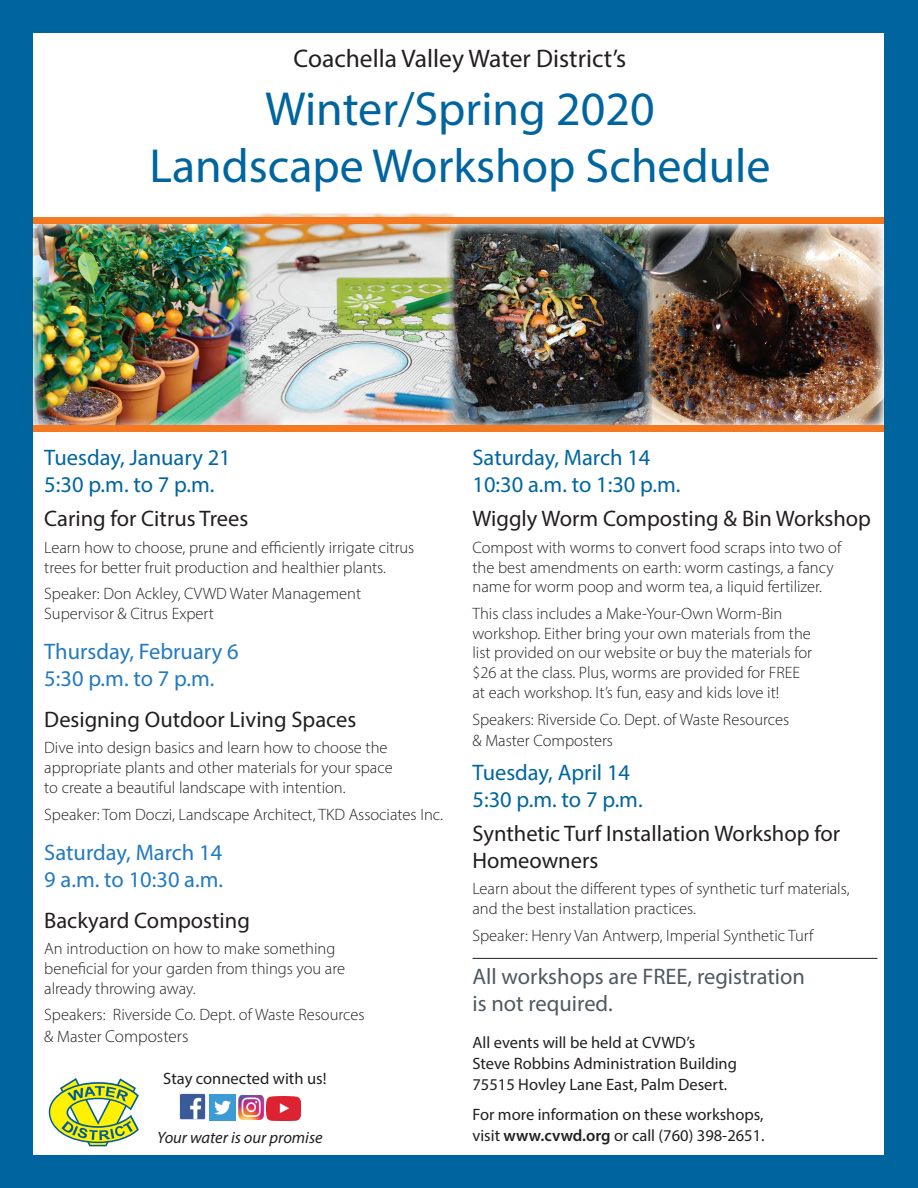
<style>
.page{position:relative;width:918px;height:1188px;background:#00659f}
.page>*{position:absolute;margin:0;border:0;box-sizing:border-box;transform-origin:0 0}
.t1{font:48px/57.6px "Myriad Pro";color:#00659f;text-align:center}
.t2{font:25.5px "Myriad Pro";color:#231f20}
.t3{font:22.5px/27px "Myriad Pro";color:#231f20}
.t4{font:22.5px/27px "Myriad Pro";color:#00659f}
.t5{font:22.5px/27px "Myriad Pro";color:#237abf}
.t6{font:22.5px/27px "Myriad Pro";color:#4e5a61}
.t7{font:300 17.25px "Myriad Pro";color:#231f20}
.t8{font:300 16.5px/19.8px "Myriad Pro";color:#231f20}
.t9{font:16.5px/21px "Myriad Pro";color:#231f20}
.t10{font:italic 16.5px "Myriad Pro";color:#231f20}
.s1{font-size:16.5px}
.s2{font-weight:600}
</style>
<div class="page">
<div style="left:34px;top:34px;width:850px;height:391px;background:#fff"></div>
<div style="left:34px;top:417px;width:850px;height:737px;background:#fff"></div>
<img style="left:652px;top:224px;width:232px;height:201px">
<svg style="left:49px;top:1078px;width:90px;height:68px"></svg>
<svg style="left:262px;top:33px;width:394px;height:1px"></svg>
<img style="left:454px;top:224px;width:198px;height:201px">
<img style="left:32px;top:221px;width:208px;height:210px">
<svg style="left:180px;top:1093px;width:25px;height:27px"></svg>
<div style="left:180px;top:1094px;width:25px;height:25px;background:#3b5a9a"></div>
<svg style="left:190px;top:1098px;width:11px;height:21px"></svg>
<img style="left:209px;top:1095px;width:26px;height:25px">
<img style="left:238px;top:1095px;width:27px;height:25px">
<img style="left:266px;top:1097px;width:34px;height:23px">
<hr style="left:472px;top:958px;width:406px;height:1px;background:#231f20">
<img style="left:240px;top:213px;width:214px;height:212px">
<div style="left:34px;top:425px;width:850px;height:7px;background:#f47921"></div>
<div style="left:34px;top:217px;width:850px;height:7px;background:#f47921"></div>
<h2 class="t2" style="left:294px;top:43px;width:334px">Coachella Valley Water District’s</h2>
<h1 class="t1" style="left:149px;top:79px;width:623px">Winter/Spring 2020<br>Landscape Workshop Schedule</h1>
<h3 class="t4" style="left:44px;top:444px;width:188px">Tuesday, January 21<br>5:30 p.m. to 7 p.m.</h3>
<h3 class="t3" style="left:44px;top:505px;width:206px">Caring for Citrus Trees</h3>
<p class="t8" style="left:44px;top:537px;width:372px">Learn how to choose, prune and efficiently irrigate citrus trees for better fruit production and healthier plants.</p>
<p class="t8" style="left:44px;top:584px;width:318px">Speaker: Don Ackley, CVWD Water Management<br>Supervisor &amp; Citrus Expert</p>
<h3 class="t5" style="left:44px;top:638px;width:196px">Thursday, February 6<br>5:30 p.m. to 7 p.m.</h3>
<h3 class="t3" style="left:44px;top:705px;width:314px">Designing Outdoor Living Spaces</h3>
<p class="t8" style="left:44px;top:738px;width:350px">Dive into design basics and learn how to choose the appropriate plants and other materials for your space to create a beautiful landscape with intention.</p>
<p class="t8" style="left:44px;top:804px;width:400px">Speaker: Tom Doczi, Landscape Architect, TKD Associates Inc.</p>
<h3 class="t5" style="left:44px;top:839px;width:180px">Saturday, March 14<br>9 a.m. to 10:30 a.m.</h3>
<h3 class="t3" style="left:44px;top:906px;width:207px">Backyard Composting</h3>
<p class="t8" style="left:44px;top:939px;width:302px">An introduction on how to make something beneficial for your garden from things you are already throwing away.</p>
<p class="t8" style="left:44px;top:1005px;width:322px">Speakers: Riverside Co. Dept. of Waste Resources</p>
<p class="t7" style="left:44px;top:1026px;width:146px"><span class="s1">&amp; Master</span> Composters</p>
<p class="t9" style="left:163px;top:1067px;width:165px">Stay connected with us!</p>
<p class="t10" style="left:157px;top:1127px;width:167px">Your water is our promise</p>
<h3 class="t4" style="left:472px;top:444px;width:210px">Saturday, March 14<br>10:30 a.m. to 1:30 p.m.</h3>
<h3 class="t3" style="left:472px;top:505px;width:400px">Wiggly Worm Composting &amp; Bin Workshop</h3>
<p class="t8" style="left:472px;top:537px;width:370px">Compost with worms to convert food scraps into two of the best amendments on earth: worm castings, a fancy name for worm poop and worm tea, a liquid fertilizer.</p>
<p class="t8" style="left:472px;top:603px;width:341px">This class includes a Make-Your-Own Worm-Bin workshop. Either bring your own materials from the list provided on our website or buy the materials for $26 at the class. Plus, worms are provided for FREE at each workshop. It’s fun, easy and kids love it!</p>
<p class="t8" style="left:472px;top:708px;width:318px;line-height:21.6px">Speakers: Riverside Co. Dept. of Waste Resources &amp; Master Composters</p>
<h3 class="t4" style="left:472px;top:759px;width:172px">Tuesday, April 14<br>5:30 p.m. to 7 p.m.</h3>
<h3 class="t3" style="left:472px;top:819px;width:369px">Synthetic Turf Installation Workshop for<br>Homeowners</h3>
<p class="t8" style="left:472px;top:879px;width:379px">Learn about the different types of synthetic turf materials, and the best installation practices.</p>
<p class="t8" style="left:472px;top:925px;width:343px">Speaker: Henry Van Antwerp, Imperial Synthetic Turf</p>
<h3 class="t6" style="left:472px;top:963px;width:334px">All workshops are FREE, registration is not required.</h3>
<p class="t9" style="left:472px;top:1032px;width:266px">All events will be held at CVWD’s<br>Steve Robbins Administration Building<br>75515 Hovley Lane East, Palm Desert.</p>
<p class="t9" style="left:472px;top:1104px;width:294px">For more information on these workshops, visit <span class="s2">www.cvwd.org</span> or call (760) 398-2651.</p>
</div>
